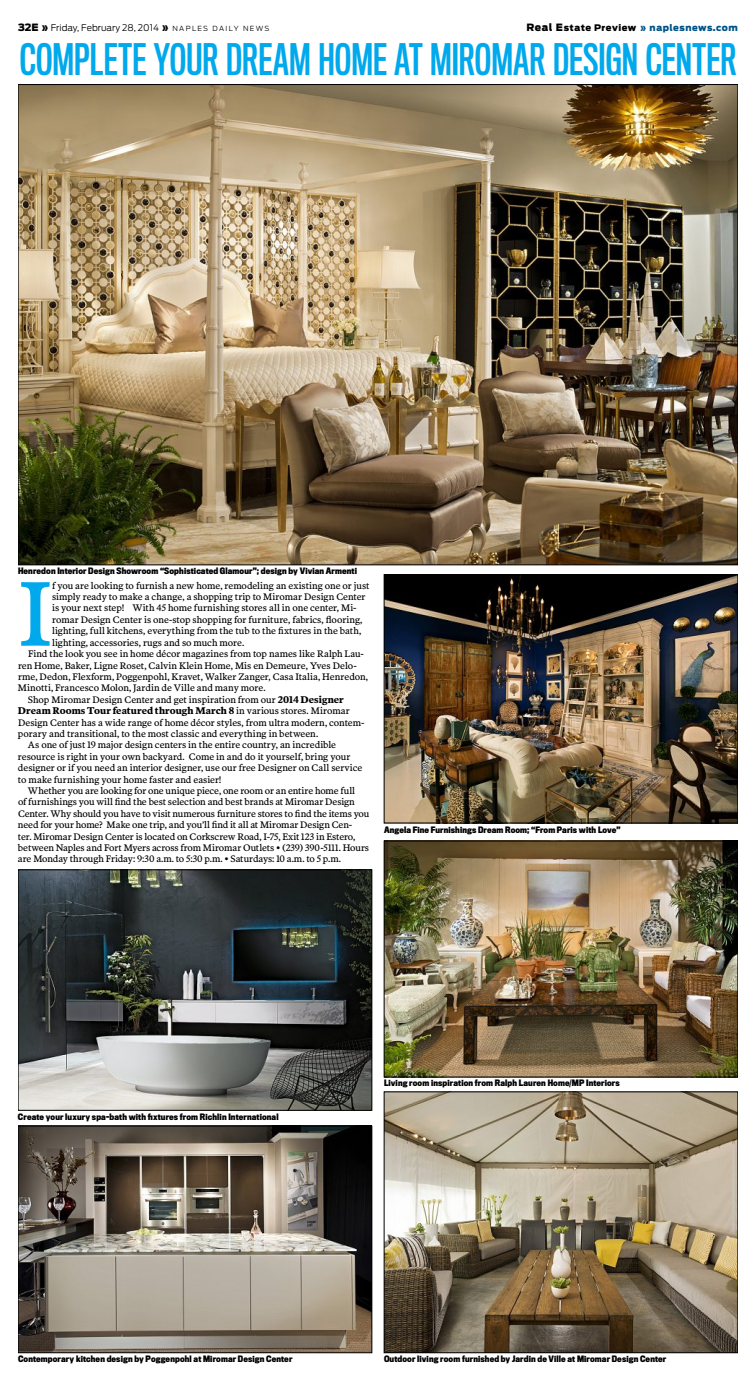
<style>
.page{position:relative;width:756px;height:1388px;background:#fff}
.page>*{position:absolute;margin:0;border:0;box-sizing:border-box;transform-origin:0 0}
.t1{font:92.8px "Poynter OS Text Three L";color:#00a8ec}
.t2{font:40px "Titling Gothic FB Comp Standard";letter-spacing:.005em;color:#00a8ec}
.t3{font:9.6px "Poynter OS Text Three L";letter-spacing:-.005em;color:#000}
.t4{font:9.6px/11.4px "Poynter OS Text Three L Roman OV GHPTKA";letter-spacing:-.015em;color:#000}
.t5{font:700 9.6px "Poynter OS Text Three L";letter-spacing:.005em;color:#000}
.t6{font:300 9px "Antenna";color:#000}
.t7{font:900 9px "Antenna";letter-spacing:.05em;color:#005387}
.t8{font:700 8.2px "Titling Gothic FB Cond";letter-spacing:.015em;color:#000}
.s1{font-weight:900;font-size:10px}
.s2{font-size:7px}
.s3{font-size:10px;color:#000}
.s4{color:#000}
.s5{font-weight:700}
.s6{font-weight:400}
</style>
<div class="page">
<img style="left:20px;top:872px;width:350px;height:236px">
<div style="left:18px;top:870px;width:354px;height:240px;border:1px solid #000"></div>
<img style="left:20px;top:1128px;width:350px;height:223px">
<div style="left:18px;top:1126px;width:354px;height:227px;border:1px solid #000"></div>
<img style="left:386px;top:1094px;width:350px;height:257px">
<div style="left:384px;top:1092px;width:354px;height:261px;border:1px solid #000"></div>
<img style="left:386px;top:576px;width:350px;height:245px">
<div style="left:384px;top:574px;width:354px;height:249px;border:1px solid #000"></div>
<img style="left:386px;top:843px;width:350px;height:232px">
<div style="left:384px;top:841px;width:354px;height:236px;border:1px solid #000"></div>
<img style="left:20px;top:86px;width:716px;height:477px">
<p class="t6" style="left:18px;top:23px;width:253px"><span class="s1">32E»</span> Friday, February 28, 2014 <span class="s1">»</span> <span class="s2">NAPLES DAILY NEWS</span></p>
<p class="t7" style="left:526px;top:22px;width:213px"><span class="s3">Real E</span><span class="s4">state Preview</span> » naplesnews.com</p>
<h2 class="t2" style="left:20px;top:36px;width:718px">COMPLETE YOUR DREAM HOME AT MIROMAR DESIGN CENTER</h2>
<p class="t8" style="left:18px;top:566px;width:341px">Henredon Interior Design Showroom “Sophisticated Glamour”; design by Vivian Armenti</p>
<h1 class="t1" style="left:18px;top:559px;width:36px">I</h1>
<p class="t3" style="left:52px;top:580px;width:319px">f you are looking to furnish a new home, remodeling an existing one or just</p>
<p class="t3" style="left:52px;top:591px;width:315px">simply ready to make a change, a shopping trip to Miromar Design Center</p>
<p class="t3" style="left:52px;top:602px;width:306px">is your next step! With 45 home furnishing stores all in one center, Mi-</p>
<p class="t3" style="left:52px;top:614px;width:312px">romar Design Center is one-stop shopping for furniture, fabrics, flooring,</p>
<p class="t3" style="left:52px;top:625px;width:311px">lighting, full kitchens, everything from the tub to the fixtures in the bath,</p>
<p class="t3" style="left:52px;top:637px;width:194px">lighting, accessories, rugs and so much more.</p>
<p class="t3" style="left:28px;top:648px;width:337px">Find the look you see in home décor magazines from top names like Ralph Lau-</p>
<p class="t3" style="left:18px;top:659px;width:340px">ren Home, Baker, Ligne Roset, Calvin Klein Home, Mis en Demeure, Yves Delo-</p>
<p class="t3" style="left:18px;top:671px;width:352px">rme, Dedon, Flexform, Poggenpohl, Kravet, Walker Zanger, Casa Italia, Henredon,</p>
<p class="t3" style="left:18px;top:682px;width:249px">Minotti, Francesco Molon, Jardin de Ville and many more.</p>
<p class="t3" style="left:28px;top:694px;width:317px">Shop Miromar Design Center and get inspiration from our <span class="s5">2014 Designer</span></p>
<p class="t5" style="left:18px;top:705px;width:333px">Dream Rooms Tour featured through March 8 <span class="s6">in various stores. Miromar</span></p>
<p class="t3" style="left:18px;top:716px;width:348px">Design Center has a wide range of home décor styles, from ultra modern, contem-</p>
<p class="t3" style="left:18px;top:728px;width:302px">porary and transitional, to the most classic and everything in between.</p>
<p class="t3" style="left:28px;top:739px;width:310px">As one of just 19 major design centers in the entire country, an incredible</p>
<p class="t3" style="left:18px;top:751px;width:334px">resource is right in your own backyard. Come in and do it yourself, bring your</p>
<p class="t3" style="left:18px;top:762px;width:346px">designer or if you need an interior designer, use our free Designer on Call service</p>
<p class="t3" style="left:18px;top:773px;width:205px">to make furnishing your home faster and easier!</p>
<p class="t3" style="left:28px;top:785px;width:329px">Whether you are looking for one unique piece, one room or an entire home full</p>
<p class="t3" style="left:18px;top:796px;width:338px">of furnishings you will find the best selection and best brands at Miromar Design</p>
<p class="t3" style="left:18px;top:808px;width:353px">Center. Why should you have to visit numerous furniture stores to find the items you</p>
<p class="t3" style="left:18px;top:819px;width:336px">need for your home? Make one trip, and you’ll find it all at Miromar Design Cen-</p>
<p class="t3" style="left:18px;top:830px;width:339px">ter. Miromar Design Center is located on Corkscrew Road, I-75, Exit 123 in Estero,</p>
<p class="t4" style="left:18px;top:843px;width:353px">between Naples and Fort Myers across from Miromar Outlets • (239) 390-5111. Hours are Monday through Friday: 9:30 a.m. to 5:30 p.m. • Saturdays: 10 a.m. to 5 p.m.</p>
<p class="t8" style="left:384px;top:825px;width:238px">Angela Fine Furnishings Dream Room; “From Paris with Love”</p>
<p class="t8" style="left:18px;top:1112px;width:262px">Create your luxury spa-bath with fixtures from Richlin International</p>
<p class="t8" style="left:384px;top:1078px;width:237px">Living room inspiration from Ralph Lauren Home/MP Interiors</p>
<p class="t8" style="left:18px;top:1354px;width:276px">Contemporary kitchen design by Poggenpohl at Miromar Design Center</p>
<p class="t8" style="left:384px;top:1354px;width:284px">Outdoor living room furnished by Jardin de Ville at Miromar Design Center</p>
</div>
